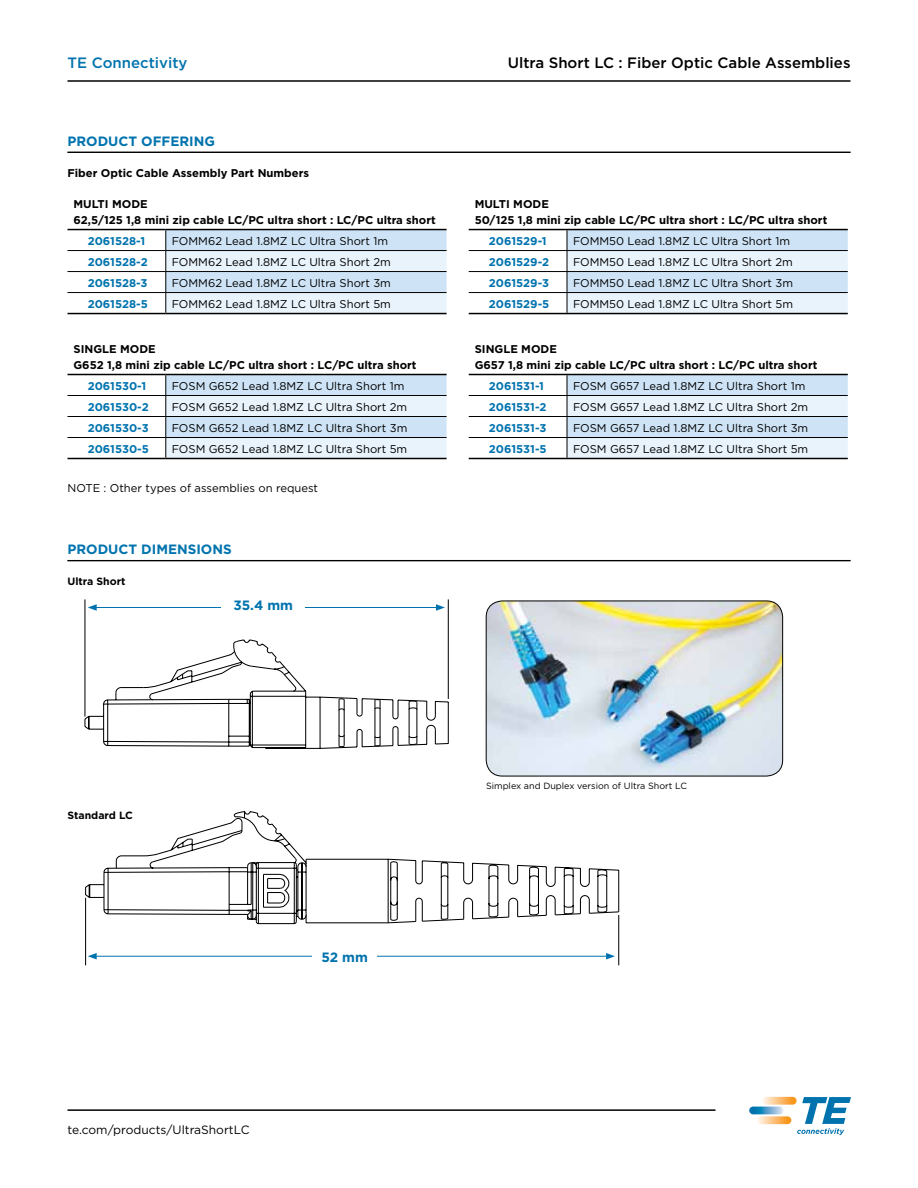
<style>
.page{position:relative;width:918px;height:1188px;background:#fff}
.page>*{position:absolute;margin:0;border:0;box-sizing:border-box;transform-origin:0 0}
.t1{font:500 15px "Gotham";color:#000}
.t2{font:500 15px "Gotham";color:#0073ae}
.t3{font:700 13.5px "Gotham";color:#0073ae}
.t4{font:12px "Gotham";color:#000}
.t5{font:11.25px "Gotham";color:#000}
.t6{font:700 11.25px/15.9px "Gotham";color:#000}
.t7{font:700 11.25px "Gotham";color:#0073ae}
.t8{font:700 10.5px "Gotham";color:#000}
.t9{font:9px "Gotham";color:#000}
</style>
<div class="page">
<img style="left:619px;top:601px;width:164px;height:175px">
<svg style="left:762px;top:1097px;width:35px;height:8px"></svg>
<svg style="left:757px;top:1116px;width:34px;height:8px"></svg>
<svg style="left:749px;top:1107px;width:35px;height:7px"></svg>
<svg style="left:797px;top:1097px;width:54px;height:38px"></svg>
<hr style="left:68px;top:80px;width:783px;height:2px;background:#000">
<hr style="left:68px;top:1109px;width:647px;height:2px;background:#000">
<svg style="left:84px;top:599px;width:535px;height:366px"></svg>
<svg style="left:87px;top:626px;width:532px;height:299px"></svg>
<hr style="left:68px;top:152px;width:782px;height:1px;background:#000">
<hr style="left:68px;top:560px;width:782px;height:1px;background:#000">
<hr style="left:68px;top:561px;width:782px;height:1px;background:#000">
<hr style="left:68px;top:250px;width:98px;height:1px;background:#000">
<hr style="left:68px;top:271px;width:98px;height:1px;background:#000">
<hr style="left:68px;top:292px;width:98px;height:1px;background:#000">
<svg style="left:166px;top:230px;width:281px;height:83px;background:#d2e1ed"></svg>
<hr style="left:68px;top:313px;width:98px;height:1px;background:#000">
<hr style="left:166px;top:313px;width:281px;height:1px;background:#000">
<hr style="left:68px;top:229px;width:98px;height:1px;background:#000">
<hr style="left:166px;top:229px;width:281px;height:1px;background:#000">
<hr style="left:469px;top:250px;width:98px;height:1px;background:#000">
<hr style="left:469px;top:271px;width:98px;height:1px;background:#000">
<hr style="left:469px;top:292px;width:98px;height:1px;background:#000">
<svg style="left:567px;top:230px;width:281px;height:83px;background:#d1e1ed"></svg>
<hr style="left:469px;top:313px;width:98px;height:1px;background:#000">
<hr style="left:567px;top:313px;width:281px;height:1px;background:#000">
<hr style="left:469px;top:229px;width:98px;height:1px;background:#000">
<hr style="left:567px;top:229px;width:281px;height:1px;background:#000">
<hr style="left:68px;top:395px;width:98px;height:1px;background:#000">
<hr style="left:68px;top:416px;width:98px;height:1px;background:#000">
<hr style="left:68px;top:437px;width:98px;height:1px;background:#000">
<svg style="left:166px;top:375px;width:281px;height:83px;background:#d2e1ed"></svg>
<hr style="left:68px;top:458px;width:98px;height:1px;background:#000">
<hr style="left:166px;top:458px;width:281px;height:1px;background:#000">
<hr style="left:68px;top:374px;width:98px;height:1px;background:#000">
<hr style="left:166px;top:374px;width:281px;height:1px;background:#000">
<hr style="left:469px;top:395px;width:98px;height:1px;background:#000">
<hr style="left:469px;top:416px;width:98px;height:1px;background:#000">
<hr style="left:469px;top:437px;width:98px;height:1px;background:#000">
<svg style="left:567px;top:375px;width:281px;height:83px;background:#d1e1ed"></svg>
<hr style="left:469px;top:458px;width:98px;height:1px;background:#000">
<hr style="left:567px;top:458px;width:281px;height:1px;background:#000">
<hr style="left:469px;top:374px;width:98px;height:1px;background:#000">
<hr style="left:567px;top:374px;width:281px;height:1px;background:#000">
<hr style="left:94px;top:607px;width:344px;height:1px;background:#0073ae">
<svg style="left:88px;top:604px;width:9px;height:7px"></svg>
<svg style="left:436px;top:604px;width:9px;height:7px"></svg>
<hr style="left:94px;top:956px;width:515px;height:1px;background:#0073ae">
<svg style="left:88px;top:953px;width:9px;height:6px"></svg>
<svg style="left:606px;top:953px;width:9px;height:6px"></svg>
<div style="left:222px;top:597px;width:83px;height:15px;background:#fff"></div>
<div style="left:312px;top:949px;width:65px;height:15px;background:#fff"></div>
<div style="left:68px;top:808px;width:96px;height:14px;background:#fff"></div>
<h1 class="t2" style="left:68px;top:52px;width:122px">TE Connectivity</h1>
<h1 class="t1" style="left:508px;top:52px;width:344px">Ultra Short LC : Fiber Optic Cable Assemblies</h1>
<p class="t3" style="left:68px;top:132px;width:149px">PRODUCT OFFERING</p>
<p class="t6" style="left:68px;top:165px;width:243px">Fiber Optic Cable Assembly Part Numbers</p>
<p class="t6" style="left:74px;top:196px;width:364px">MULTI MODE<br>62,5/125 1,8 mini zip cable LC/PC ultra short : LC/PC ultra short</p>
<p class="t7" style="left:88px;top:233px;width:59px">2061528-1</p>
<p class="t5" style="left:172px;top:233px;width:218px">FOMM62 Lead 1.8MZ LC Ultra Short 1m</p>
<p class="t7" style="left:88px;top:254px;width:61px">2061528-2</p>
<p class="t5" style="left:172px;top:254px;width:221px">FOMM62 Lead 1.8MZ LC Ultra Short 2m</p>
<p class="t7" style="left:88px;top:275px;width:61px">2061528-3</p>
<p class="t5" style="left:172px;top:275px;width:221px">FOMM62 Lead 1.8MZ LC Ultra Short 3m</p>
<p class="t7" style="left:88px;top:296px;width:62px">2061528-5</p>
<p class="t5" style="left:172px;top:296px;width:221px">FOMM62 Lead 1.8MZ LC Ultra Short 5m</p>
<p class="t6" style="left:74px;top:341px;width:345px">SINGLE MODE<br>G652 1,8 mini zip cable LC/PC ultra short : LC/PC ultra short</p>
<p class="t7" style="left:88px;top:378px;width:60px">2061530-1</p>
<p class="t5" style="left:172px;top:378px;width:234px">FOSM G652 Lead 1.8MZ LC Ultra Short 1m</p>
<p class="t7" style="left:88px;top:399px;width:63px">2061530-2</p>
<p class="t5" style="left:172px;top:399px;width:237px">FOSM G652 Lead 1.8MZ LC Ultra Short 2m</p>
<p class="t7" style="left:88px;top:420px;width:62px">2061530-3</p>
<p class="t5" style="left:172px;top:420px;width:237px">FOSM G652 Lead 1.8MZ LC Ultra Short 3m</p>
<p class="t7" style="left:88px;top:441px;width:63px">2061530-5</p>
<p class="t5" style="left:172px;top:441px;width:237px">FOSM G652 Lead 1.8MZ LC Ultra Short 5m</p>
<p class="t5" style="left:68px;top:480px;width:252px">NOTE : Other types of assemblies on request</p>
<p class="t3" style="left:68px;top:540px;width:166px">PRODUCT DIMENSIONS</p>
<p class="t8" style="left:68px;top:575px;width:59px">Ultra Short</p>
<p class="t3" style="left:233px;top:596px;width:61px">35.4 mm</p>
<p class="t6" style="left:475px;top:196px;width:354px">MULTI MODE<br>50/125 1,8 mini zip cable LC/PC ultra short : LC/PC ultra short</p>
<p class="t7" style="left:489px;top:233px;width:59px">2061529-1</p>
<p class="t5" style="left:573px;top:233px;width:219px">FOMM50 Lead 1.8MZ LC Ultra Short 1m</p>
<p class="t7" style="left:489px;top:254px;width:62px">2061529-2</p>
<p class="t5" style="left:573px;top:254px;width:221px">FOMM50 Lead 1.8MZ LC Ultra Short 2m</p>
<p class="t7" style="left:489px;top:275px;width:62px">2061529-3</p>
<p class="t5" style="left:573px;top:275px;width:222px">FOMM50 Lead 1.8MZ LC Ultra Short 3m</p>
<p class="t7" style="left:489px;top:296px;width:62px">2061529-5</p>
<p class="t5" style="left:573px;top:296px;width:222px">FOMM50 Lead 1.8MZ LC Ultra Short 5m</p>
<p class="t6" style="left:475px;top:341px;width:344px">SINGLE MODE<br>G657 1,8 mini zip cable LC/PC ultra short : LC/PC ultra short</p>
<p class="t7" style="left:489px;top:378px;width:57px">2061531-1</p>
<p class="t5" style="left:573px;top:378px;width:234px">FOSM G657 Lead 1.8MZ LC Ultra Short 1m</p>
<p class="t7" style="left:489px;top:399px;width:59px">2061531-2</p>
<p class="t5" style="left:573px;top:399px;width:237px">FOSM G657 Lead 1.8MZ LC Ultra Short 2m</p>
<p class="t7" style="left:489px;top:420px;width:59px">2061531-3</p>
<p class="t5" style="left:573px;top:420px;width:237px">FOSM G657 Lead 1.8MZ LC Ultra Short 3m</p>
<p class="t7" style="left:489px;top:441px;width:59px">2061531-5</p>
<p class="t5" style="left:573px;top:441px;width:237px">FOSM G657 Lead 1.8MZ LC Ultra Short 5m</p>
<p class="t8" style="left:68px;top:809px;width:67px">Standard LC</p>
<p class="t4" style="left:68px;top:1122px;width:184px">te.com/products/UltraShortLC</p>
<p class="t3" style="left:321px;top:948px;width:48px">52 mm</p>
<p class="t9" style="left:486px;top:781px;width:203px">Simplex and Duplex version of Ultra Short LC</p>
</div>
